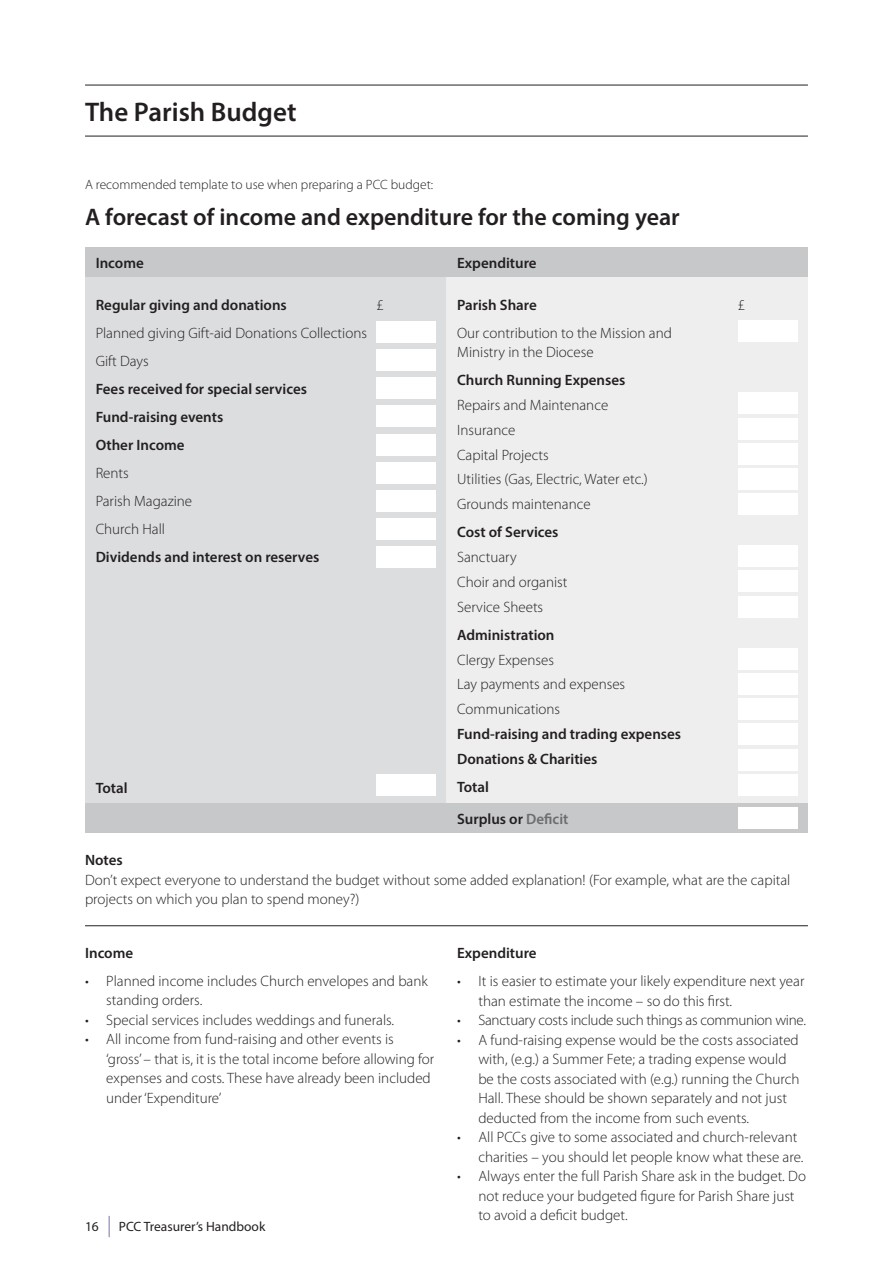
<style>
.page{position:relative;width:893px;height:1263px;background:#fff}
.page>*{position:absolute;margin:0;border:0;box-sizing:border-box;transform-origin:0 0}
.t1{font:600 27px "Myriad Pro";color:#231f20}
.t2{font:600 24px "Myriad Pro";color:#231f20}
.t3{font:300 15px/19.5px "Myriad Pro";color:#231f20}
.t4{font:600 15px/28px "Myriad Pro";color:#231f20}
.t5{font:300 15px "Myriad Pro";letter-spacing:-.02em;color:#231f20}
.t6{font:300 13.5px "Myriad Pro";color:#231f20}
.t7{font:13.5px "Myriad Pro";color:#231f20}
.s1{color:#6c6d70}
</style>
<div class="page">
<hr style="left:85px;top:85px;width:723px;height:1px;background:#231f20">
<hr style="left:85px;top:136px;width:723px;height:1px;background:#231f20">
<hr style="left:85px;top:925px;width:723px;height:1px;background:#231f20">
<div style="left:85px;top:247px;width:361px;height:586px;background:#dcdddf"></div>
<div style="left:446px;top:247px;width:362px;height:586px;background:#eeeeef"></div>
<div style="left:85px;top:247px;width:723px;height:30px;background:#c7c8ca"></div>
<div style="left:376px;top:321px;width:60px;height:22px;background:#fff"></div>
<div style="left:376px;top:349px;width:60px;height:22px;background:#fff"></div>
<div style="left:376px;top:378px;width:60px;height:21px;background:#fff"></div>
<div style="left:376px;top:406px;width:60px;height:21px;background:#fff"></div>
<div style="left:376px;top:434px;width:60px;height:21px;background:#fff"></div>
<div style="left:376px;top:462px;width:60px;height:21px;background:#fff"></div>
<div style="left:376px;top:490px;width:60px;height:21px;background:#fff"></div>
<div style="left:376px;top:518px;width:60px;height:22px;background:#fff"></div>
<div style="left:376px;top:546px;width:60px;height:22px;background:#fff"></div>
<div style="left:85px;top:804px;width:723px;height:29px;background:#c7c8ca"></div>
<div style="left:376px;top:775px;width:60px;height:21px;background:#fff"></div>
<div style="left:738px;top:321px;width:59px;height:21px;background:#fff"></div>
<div style="left:738px;top:393px;width:59px;height:21px;background:#fff"></div>
<div style="left:738px;top:418px;width:59px;height:21px;background:#fff"></div>
<div style="left:738px;top:443px;width:59px;height:21px;background:#fff"></div>
<div style="left:738px;top:468px;width:59px;height:22px;background:#fff"></div>
<div style="left:738px;top:494px;width:59px;height:21px;background:#fff"></div>
<div style="left:738px;top:545px;width:59px;height:22px;background:#fff"></div>
<div style="left:738px;top:571px;width:59px;height:21px;background:#fff"></div>
<div style="left:738px;top:596px;width:59px;height:21px;background:#fff"></div>
<div style="left:738px;top:648px;width:59px;height:21px;background:#fff"></div>
<div style="left:738px;top:673px;width:59px;height:21px;background:#fff"></div>
<div style="left:738px;top:698px;width:59px;height:22px;background:#fff"></div>
<div style="left:738px;top:724px;width:59px;height:21px;background:#fff"></div>
<div style="left:738px;top:749px;width:59px;height:21px;background:#fff"></div>
<div style="left:738px;top:775px;width:59px;height:21px;background:#fff"></div>
<div style="left:738px;top:808px;width:59px;height:21px;background:#fff"></div>
<svg style="left:109px;top:1216px;width:1px;height:21px"></svg>
<h1 class="t1" style="left:85px;top:94px;width:213px">The Parish Budget</h1>
<p class="t6" style="left:85px;top:178px;width:350px">A recommended template to use when preparing a PCC budget:</p>
<h2 class="t2" style="left:85px;top:202px;width:596px">A forecast of income and expenditure for the coming year</h2>
<p class="t4" style="left:96px;top:248px;width:50px">Income</p>
<p class="t4" style="left:457px;top:248px;width:81px">Expenditure</p>
<p class="t4" style="left:96px;top:290px;width:193px">Regular giving and donations</p>
<p class="t3" style="left:376px;top:295px;width:9px">£</p>
<p class="t3" style="left:96px;top:319px;width:273px;line-height:28px">Planned giving Gift-aid Donations Collections<br>Gift Days</p>
<p class="t4" style="left:96px;top:374px;width:213px">Fees received for special services<br>Fund-raising events<br>Other Income</p>
<p class="t3" style="left:96px;top:459px;width:98px;line-height:28px">Rents<br>Parish Magazine<br>Church Hall</p>
<p class="t4" style="left:96px;top:542px;width:225px">Dividends and interest on reserves</p>
<p class="t4" style="left:457px;top:290px;width:81px">Parish Share</p>
<p class="t3" style="left:738px;top:295px;width:9px">£</p>
<p class="t3" style="left:457px;top:323px;width:216px">Our contribution to the Mission and<br>Ministry in the Diocese</p>
<p class="t4" style="left:457px;top:366px;width:170px">Church Running Expenses</p>
<p class="t3" style="left:457px;top:393px;width:192px;line-height:24.8px">Repairs and Maintenance<br>Insurance<br>Capital Projects<br>Utilities (Gas, Electric, Water etc.)<br>Grounds maintenance</p>
<p class="t4" style="left:457px;top:518px;width:103px">Cost of Services</p>
<p class="t3" style="left:457px;top:545px;width:112px;line-height:24.8px">Sanctuary<br>Choir and organist<br>Service Sheets</p>
<p class="t4" style="left:457px;top:620px;width:99px">Administration</p>
<p class="t3" style="left:457px;top:647px;width:170px;line-height:24.8px">Clergy Expenses<br>Lay payments and expenses<br>Communications</p>
<p class="t4" style="left:457px;top:721px;width:226px;line-height:24.8px">Fund-raising and trading expenses<br>Donations &amp; Charities</p>
<p class="t4" style="left:96px;top:773px;width:33px">Total</p>
<p class="t4" style="left:457px;top:770px;width:113px;line-height:32.2px">Total<br>Surplus or <span class="s1">Deficit</span></p>
<p class="t4" style="left:85px;top:846px;width:39px">Notes</p>
<p class="t3" style="left:85px;top:870px;width:707px">Don’t expect everyone to understand the budget without some added explanation! (For example, what are the capital projects on which you plan to spend money?)</p>
<p class="t4" style="left:85px;top:938px;width:50px">Income</p>
<p class="t3" style="left:106px;top:971px;width:323px;text-indent:-21px">• Planned income includes Church envelopes and bank standing orders.</p>
<p class="t3" style="left:85px;top:1010px;width:311px">• Special services includes weddings and funerals.</p>
<p class="t3" style="left:106px;top:1030px;width:330px;text-indent:-21px">• All income from fund-raising and other events is<br>‘gross’ – that is, it is the total income before allowing for expenses and costs. These have already been included under ‘Expenditure’</p>
<p class="t7" style="left:85px;top:1218px;width:15px">16</p>
<p class="t7" style="left:119px;top:1218px;width:148px">PCC Treasurer’s Handbook</p>
<p class="t4" style="left:457px;top:939px;width:81px">Expenditure</p>
<p class="t3" style="left:478px;top:972px;width:328px;text-indent:-21px">• It is easier to estimate your likely expenditure next year than estimate the income – so do this first.</p>
<p class="t5" style="left:457px;top:1012px;width:350px">• Sanctuary costs include such things as communion wine.</p>
<p class="t3" style="left:478px;top:1030px;width:322px;text-indent:-21px">• A fund-raising expense would be the costs associated with, (e.g.) a Summer Fete; a trading expense would be the costs associated with (e.g.) running the Church Hall. These should be shown separately and not just deducted from the income from such events.</p>
<p class="t3" style="left:478px;top:1128px;width:327px;text-indent:-21px">• All PCCs give to some associated and church-relevant charities – you should let people know what these are.</p>
<p class="t3" style="left:478px;top:1167px;width:329px;text-indent:-21px">• Always enter the full Parish Share ask in the budget. Do not reduce your budgeted figure for Parish Share just to avoid a deficit budget.</p>
</div>
